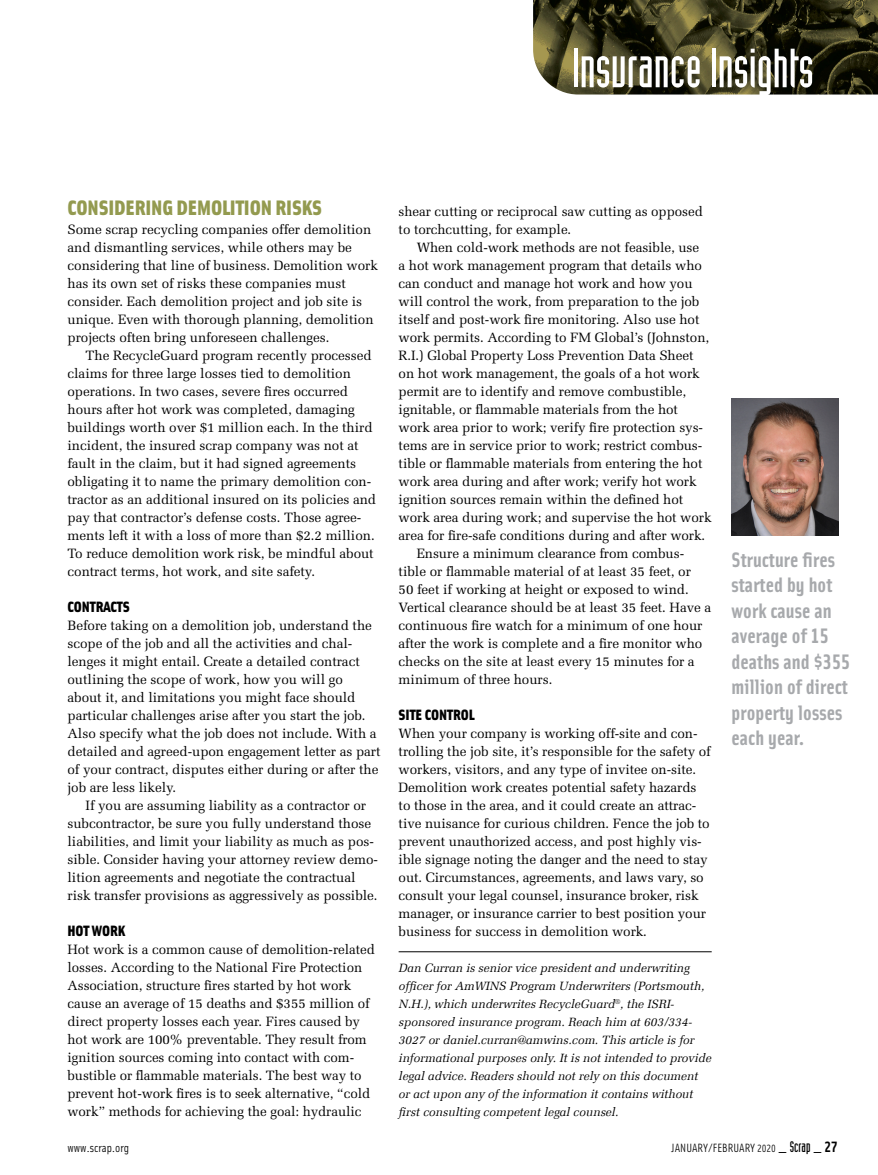
<style>
.page{position:relative;width:878px;height:1175px;background:#fff}
.page>*{position:absolute;margin:0;border:0;box-sizing:border-box;transform-origin:0 0}
.t1{font:54px "Industria Solid";color:#fff}
.t2{font:21px/25.5px "Solex Bold Lining";letter-spacing:.005em;color:#a7a9ac}
.t3{font:21px "Solex Black Lining";letter-spacing:-.005em;color:#939a4f}
.t4{font:15px "Solex Black Lining";letter-spacing:-.005em;color:#000}
.t5{font:13.5px/18px "Melior";letter-spacing:-.005em;color:#000}
.t6{font:italic 12px/18px "Melior LT";letter-spacing:-.005em;color:#000}
.t7{font:italic 12px/18px "Melior";letter-spacing:-.005em;color:#000}
.t8{font:12px "Solex Regular Lining";color:#000}
.s1{font-family:"Melior LT"}
.s2{font-size:10.5px}
.s3{font-size:18px}
.s4{font-family:"Industria Solid";font-size:15px}
.s5{font-family:"Solex Bold Lining";font-size:15px}
</style>
<div class="page">
<img style="left:533px;top:0;width:345px;height:94px">
<hr style="left:398px;top:951px;width:313px;height:1px;background:#000">
<img style="left:731px;top:398px;width:108px;height:137px">
<h1 class="t1" style="left:571px;top:39px;width:243px">Insurance Insights</h1>
<h2 class="t3" style="left:68px;top:193px;width:256px">CONSIDERING DEMOLITION RISKS</h2>
<p class="t5" style="left:68px;top:220px;width:312px">Some scrap recycling companies offer demolition and dismantling services, while others may be considering that line of business. Demolition work has its own set of risks these companies must consider. Each demolition project and job site is unique. Even with thorough planning, demolition projects often bring unforeseen challenges.</p>
<p class="t5" style="left:68px;top:346px;width:310px;text-indent:18px">The RecycleGuard program recently processed claims for three large losses tied to demolition operations. In two cases, severe fires occurred hours after hot work was completed, damaging buildings worth over $1 million each. In the third incident, the insured scrap company was not at fault in the claim, but it had signed agreements obligating it to name the primary demolition con&shy;tractor as an additional insured on its policies and pay that contractor’s defense costs. Those agree&shy;ments left it with a loss of more than $2.2 million.<br>To reduce demolition work risk, be mindful about contract terms, hot work, and site safety.</p>
<p class="t4" style="left:68px;top:596px;width:64px">CONTRACTS</p>
<p class="t5" style="left:68px;top:616px;width:314px">Before taking on a demolition job, understand the scope of the job and all the activities and chal&shy;lenges it might entail. Create a detailed contract outlining the scope of work, how you will go about it, and limitations you might face should particular challenges arise after you start the job.<br>Also specify what the job does not include. With a detailed and agreed-upon engagement letter as part of your contract, disputes either during or after the job are less likely.</p>
<p class="t5" style="left:68px;top:796px;width:312px;text-indent:18px">If you are assuming liability as a contractor or subcontractor, be sure you fully understand those liabilities, and limit your liability as much as pos&shy;sible. Consider having your attorney review demo&shy;lition agreements and negotiate the contractual risk transfer provisions as aggressively as possible.</p>
<p class="t4" style="left:68px;top:920px;width:59px">HOT WORK</p>
<p class="t5" style="left:68px;top:940px;width:309px">Hot work is a common cause of demolition-related losses. According to the National Fire Protection Association, structure fires started by hot work cause an average of 15 deaths and $355 million of direct property losses each year. Fires caused by hot work are 100% preventable. They result from ignition sources coming into contact with com&shy;bustible or flammable materials. The best way to prevent hot-work fires is to seek alternative, “cold work” methods for achieving the goal: hydraulic</p>
<p class="t5" style="left:398px;top:202px;width:306px">shear cutting or reciprocal saw cutting as opposed to torchcutting, for example.</p>
<p class="t5" style="left:416px;top:238px;width:284px">When cold-work methods are not feasible, use</p>
<p class="t5" style="left:398px;top:256px;width:305px">a hot work management program that details who</p>
<p class="t5" style="left:398px;top:274px;width:295px">can conduct and manage hot work and how you</p>
<p class="t5" style="left:398px;top:292px;width:302px">will control the work, from preparation to the job</p>
<p class="t5" style="left:398px;top:310px;width:302px">itself and post-work fire monitoring. Also use hot</p>
<p class="t5" style="left:398px;top:328px;width:312px">work permits. According to FM Global’s (Johnston,</p>
<p class="t5" style="left:398px;top:346px;width:296px">R.I.) Global Property Loss Prevention Data Sheet</p>
<p class="t5" style="left:398px;top:364px;width:302px">on hot work management, the goals of a hot work</p>
<p class="t5" style="left:398px;top:382px;width:289px">permit are to identify and remove combustible,</p>
<p class="t5" style="left:398px;top:400px;width:281px">ignitable, or flammable materials from the hot</p>
<p class="t5" style="left:398px;top:418px;width:306px">work area prior to work; verify fire protection sys-</p>
<p class="t5" style="left:398px;top:436px;width:305px">tems are in service prior to work; restrict combus-</p>
<p class="t5" style="left:398px;top:454px;width:305px">tible or flammable materials from entering the hot</p>
<p class="t5" style="left:398px;top:472px;width:299px">work area during and after work; verify hot work</p>
<p class="t5" style="left:398px;top:490px;width:286px">ignition sources remain within the defined hot</p>
<p class="t5" style="left:398px;top:508px;width:314px">work area during work; and supervise the hot work</p>
<p class="t5" style="left:398px;top:526px;width:308px">area for fire-safe conditions during and after work.</p>
<p class="t5" style="left:416px;top:544px;width:269px">Ensure a minimum clearance from combus-</p>
<p class="t5" style="left:398px;top:562px;width:294px">tible or flammable material of at least 35 feet, or</p>
<p class="t5" style="left:398px;top:580px;width:292px">50 feet if working at height or exposed to wind.</p>
<p class="t5" style="left:398px;top:598px;width:314px">Vertical clearance should be at least 35 feet. Have a</p>
<p class="t5" style="left:398px;top:616px;width:305px">continuous fire watch for a minimum of one hour</p>
<p class="t5" style="left:398px;top:634px;width:305px">after the work is complete and a fire monitor who</p>
<p class="t5" style="left:398px;top:652px;width:297px">checks on the site at least every 15 minutes for a</p>
<p class="t5" style="left:398px;top:670px;width:155px">minimum of three hours.</p>
<p class="t4" style="left:398px;top:704px;width:77px">SITE CONTROL</p>
<p class="t5" style="left:398px;top:724px;width:313px">When your company is working off-site and con&shy;trolling the job site, it’s responsible for the safety of workers, visitors, and any type of invitee on-site.<br>Demolition work creates potential safety hazards to those in the area, and it could create an attrac&shy;tive nuisance for curious children. Fence the job to prevent unauthorized access, and post highly vis&shy;ible signage noting the danger and the need to stay out. Circumstances, agreements, and laws vary, so consult your legal counsel, insurance broker, risk manager, or insurance carrier to best position your business for success in demolition work.</p>
<p class="t7" style="left:398px;top:959px;width:307px">Dan Curran is senior vice president and underwriting officer for AmWINS Program Underwriters (Portsmouth,<br>N.H.), which underwrites <span class="s1">RecycleGuard</span><sup>®</sup><span class="s1">, the ISRI-</span></p>
<p class="t6" style="left:398px;top:1013px;width:314px">sponsored insurance program. Reach him at 603/334- 3027 or daniel.curran@amwins.com. This article is for informational purposes only. It is not intended to provide legal advice. Readers should not rely on this document or act upon any of the information it contains without first consulting competent legal counsel.</p>
<h2 class="t2" style="left:731px;top:545px;width:120px">Structure fires started by hot work cause an average of 15 deaths and $355 million of direct property losses each year.</h2>
<p class="t8" style="left:68px;top:1140px;width:63px">www.scrap.org</p>
<p class="t8" style="left:671px;top:1140px;width:167px">JANUARY/FEBRUARY <span class="s2">2020</span> <span class="s3">_</span> <span class="s4">Scrap</span> <span class="s3">_</span> <span class="s5">27</span></p>
</div>
